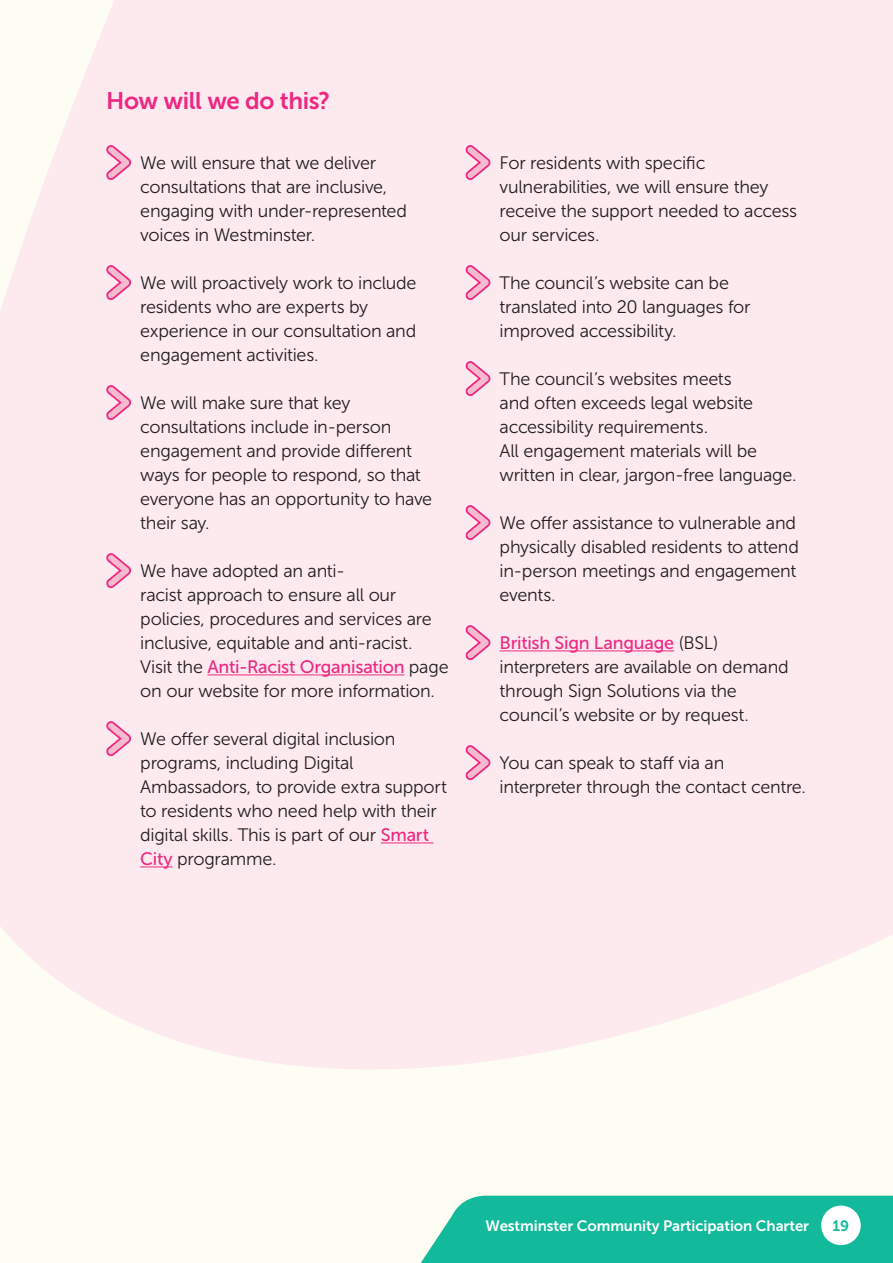
<style>
.page{position:relative;width:893px;height:1263px;background:#fefdf4}
.page>*{position:absolute;margin:0;border:0;box-sizing:border-box;transform-origin:0 0}
.t1{font:24px "Museo Sans 700";letter-spacing:-.02em;color:#ee2882}
.t2{font:18px/24px "Museo Sans 300";letter-spacing:-.015em;color:#231f20}
.t3{font:18px "Museo Sans 500";letter-spacing:-.015em;color:#ee2882}
.t4{font:15px "Museo Sans 700";letter-spacing:-.005em;color:#fff}
.t5{font:15px "Museo Sans 700";color:#13b99b}
.s1{font-family:"Museo Sans 300";color:#231f20}
.s2{font-family:"Museo Sans 500";color:#ee2882}
</style>
<div class="page">
<div style="left:0;top:0;width:893px;height:1069px;background:#fdeaef"></div>
<div style="left:420px;top:1196px;width:473px;height:67px;background:#13b99b"></div>
<div style="left:821px;top:1205px;width:40px;height:40px;background:#fff;border-radius:50%"></div>
<hr style="left:207px;top:674px;width:197px;height:1px;background:#ee2882">
<hr style="left:381px;top:842px;width:52px;height:1px;background:#ee2882">
<hr style="left:140px;top:866px;width:33px;height:1px;background:#ee2882">
<hr style="left:500px;top:650px;width:174px;height:1px;background:#ee2882">
<svg style="left:104px;top:143px;width:28px;height:38px"></svg>
<svg style="left:463px;top:143px;width:29px;height:38px"></svg>
<svg style="left:104px;top:263px;width:28px;height:38px"></svg>
<svg style="left:463px;top:263px;width:29px;height:38px"></svg>
<svg style="left:463px;top:359px;width:29px;height:38px"></svg>
<svg style="left:463px;top:503px;width:29px;height:38px"></svg>
<svg style="left:463px;top:623px;width:29px;height:38px"></svg>
<svg style="left:463px;top:743px;width:29px;height:38px"></svg>
<svg style="left:104px;top:383px;width:28px;height:38px"></svg>
<svg style="left:104px;top:551px;width:28px;height:38px"></svg>
<svg style="left:104px;top:719px;width:28px;height:38px"></svg>
<h1 class="t1" style="left:106px;top:87px;width:225px">How will we do this?</h1>
<p class="t2" style="left:140px;top:151px;width:268px">We will ensure that we deliver consultations that are inclusive, engaging with under-represented voices in Westminster.</p>
<p class="t2" style="left:140px;top:271px;width:278px">We will proactively work to include residents who are experts by experience in our consultation and engagement activities.</p>
<p class="t2" style="left:140px;top:391px;width:293px">We will make sure that key consultations include in-person engagement and provide different ways for people to respond, so that everyone has an opportunity to have their say.</p>
<p class="t2" style="left:140px;top:559px;width:293px">We have adopted an anti-<br>racist approach to ensure all our policies, procedures and services are inclusive, equitable and anti-racist.</p>
<p class="t3" style="left:140px;top:657px;width:310px"><span class="s1">Visit the</span> Anti-Racist Organisation <span class="s1">page</span></p>
<p class="t2" style="left:140px;top:679px;width:296px">on our website for more information.</p>
<p class="t2" style="left:140px;top:727px;width:308px">We offer several digital inclusion programs, including Digital<br>Ambassadors, to provide extra support to residents who need help with their digital skills. This is part of our <span class="s2">Smart<br>City</span> programme.</p>
<p class="t2" style="left:500px;top:151px;width:299px">For residents with specific vulnerabilities, we will ensure they receive the support needed to access our services.</p>
<p class="t2" style="left:500px;top:271px;width:252px">The council’s website can be translated into 20 languages for improved accessibility.</p>
<p class="t2" style="left:500px;top:367px;width:298px">The council’s websites meets<br>and often exceeds legal website accessibility requirements.<br>All engagement materials will be written in clear, jargon-free language.</p>
<p class="t2" style="left:500px;top:511px;width:301px">We offer assistance to vulnerable and physically disabled residents to attend in-person meetings and engagement events.</p>
<p class="t3" style="left:500px;top:633px;width:220px">British Sign Language <span class="s1">(BSL)</span></p>
<p class="t2" style="left:500px;top:655px;width:291px">interpreters are available on demand through Sign Solutions via the council’s website or by request.</p>
<p class="t2" style="left:500px;top:751px;width:308px">You can speak to staff via an interpreter through the contact centre.</p>
<p class="t4" style="left:485px;top:1217px;width:325px">Westminster Community Participation Charter</p>
<p class="t5" style="left:833px;top:1217px;width:18px">19</p>
</div>
